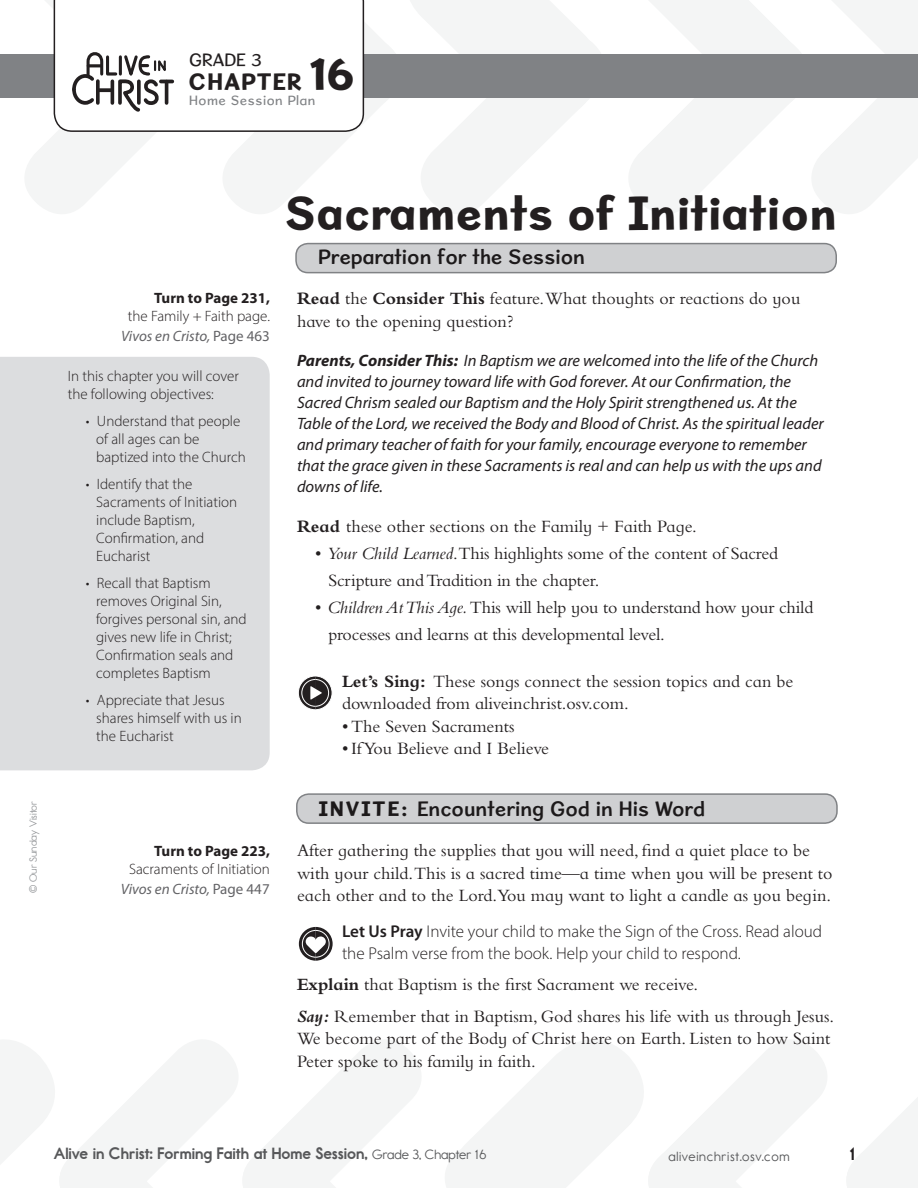
<style>
.page{position:relative;width:918px;height:1188px;background:#fff}
.page>*{position:absolute;margin:0;border:0;box-sizing:border-box;transform-origin:0 0}
.A-head{font:48px "Sweater School Xb";color:#231f20}
.Chapter_Title{font:24px "Sweater School Xb";letter-spacing:.03em;color:#231f20}
.Head_Bar_Runin{font:21px "Sweater School Sb";color:#231f20}
.Head_Bar_Opener{font:21px "Sweater School Sb";color:#231f20}
.Basel_Text_After_Bar{font:18px/22.5px "Bembo Infant MT Std";color:#231f20}
.Basel_Text_Small_Spa{font:18px/22.5px "Bembo Infant MT Std";color:#231f20}
.Bullet_List{font:18px/27px "Bembo Infant MT Std";letter-spacing:-.01em;color:#231f20}
.Feature_Text_Runin{font:18px/22.5px "Bembo Infant MT Std";color:#231f20}
.Feature_Bullet_List{font:18px "Bembo Infant MT Std";color:#231f20}
.Chapter_Grade{font:18px "Sweater School Rg";color:#231f20}
.Folio{font:18px "Report School Hv";color:#231f20}
.Pray_Feature{font:300 17.1px/21.3px "Myriad Pro";color:#231f20}
.Consider_this_Text{font:italic 16.5px/21px "Myriad Pro";color:#231f20}
.Folio_Left{font:16.5px "Report School Hv";color:#57585a}
.Chapter_Box_BL{font:300 15px/18px "Myriad Pro";color:#231f20}
.Chapter_BoxText{font:300 15px/18px "Myriad Pro";color:#231f20}
.t1{font:italic 15px "Myriad Pro";color:#636366}
.SideBar_Reg{font:300 15px "Myriad Pro";color:#231f20}
.Sidebar_Bold{font:700 15px "Myriad Pro";color:#231f20}
.Folio_Web{font:13.5px "Report School Rg";letter-spacing:.05em;color:#57585a}
.Home_Session{font:13.5px "Sweater School Rg";letter-spacing:.04em;color:#808285}
.Copyright{font:10.5px "Report School Rg";color:#97999c}
.s1{font-size:48px}
.s2{font-style:normal}
.s3{font-weight:700}
.s4{font-style:italic}
.s5{font-family:"Sweater School Xb"}
.s6{font-weight:600}
.s7{font-weight:700;font-style:italic}
.s8{font-family:"Report School Rg";font-size:13.5px}
</style>
<div class="page">
<svg style="left:445px;top:1040px;width:473px;height:148px"></svg>
<svg style="left:0;top:1040px;width:421px;height:148px"></svg>
<svg style="left:629px;top:0;width:289px;height:214px"></svg>
<div style="left:0;top:357px;width:270px;height:413px;background:#dcdddf"></div>
<div style="left:0;top:54px;width:918px;height:44px;background:#808285"></div>
<svg style="left:25px;top:0;width:576px;height:214px"></svg>
<svg style="left:298px;top:676px;width:34px;height:34px"></svg>
<svg style="left:299px;top:927px;width:34px;height:34px"></svg>
<div style="left:297px;top:794px;width:540px;height:29px;background:#cfd0d2;border-radius:12px"></div>
<div style="left:296px;top:793px;width:542px;height:31px;border:2px solid #808285;border-radius:12px"></div>
<div style="left:296px;top:244px;width:540px;height:29px;background:#cfd0d2;border-radius:12px"></div>
<div style="left:296px;top:243px;width:541px;height:30px;border:2px solid #808285;border-radius:12px"></div>
<p class="Chapter_Grade" style="left:189px;top:49px;width:74px">GRADE 3</p>
<p class="Chapter_Title" style="left:189px;top:66px;width:168px">CHAPTER <span class="s1">16</span></p>
<p class="Home_Session" style="left:189px;top:92px;width:128px">Home Session Plan</p>
<p class="Copyright" style="left:27px;top:893px;width:93px;rotate:-90deg">© Our Sunday Visitor</p>
<p class="Sidebar_Bold" style="left:154px;top:289px;width:117px">Turn to Page 231,</p>
<p class="SideBar_Reg" style="left:128px;top:307px;width:144px">the Family + Faith page.</p>
<p class="t1" style="left:121px;top:327px;width:150px">Vivos en Cristo, <span class="s2">Page 463</span></p>
<p class="Chapter_BoxText" style="left:68px;top:367px;width:173px">In this chapter you will cover the following objectives:</p>
<p class="Chapter_Box_BL" style="left:96px;top:412px;width:151px;text-indent:-10px">• Understand that people of all ages can be baptized into the Church</p>
<p class="Chapter_Box_BL" style="left:96px;top:475px;width:142px;text-indent:-10px">• Identify that the<br>Sacraments of Initiation include Baptism,<br>Confirmation, and<br>Eucharist</p>
<p class="Chapter_Box_BL" style="left:96px;top:574px;width:152px;text-indent:-10px">• Recall that Baptism removes Original Sin, forgives personal sin, and gives new life in Christ;<br>Confirmation seals and completes Baptism</p>
<p class="Chapter_Box_BL" style="left:96px;top:691px;width:147px;text-indent:-10px">• Appreciate that Jesus shares himself with us in the Eucharist</p>
<p class="A-head" style="left:285px;top:183px;width:554px">Sacraments of Initiation</p>
<p class="Head_Bar_Opener" style="left:318px;top:244px;width:269px">Preparation for the Session</p>
<p class="Basel_Text_After_Bar" style="left:297px;top:287px;width:505px"><span class="s3">Read</span> the <span class="s3">Consider This</span> feature.What thoughts or reactions do you have to the opening question?</p>
<p class="Consider_this_Text" style="left:297px;top:350px;width:528px"><span class="s3">Parents, Consider This:</span> In Baptism we are welcomed into the life of the Church and invited to journey toward life with God forever. At our Confirmation, the Sacred Chrism sealed our Baptism and the Holy Spirit strengthened us. At the Table of the Lord, we received the Body and Blood of Christ. As the spiritual leader and primary teacher of faith for your family, encourage everyone to remember that the grace given in these Sacraments is real and can help us with the ups and downs of life.</p>
<p class="Basel_Text_After_Bar" style="left:297px;top:515px;width:401px"><span class="s3">Read</span> these other sections on the Family + Faith Page.</p>
<p class="Bullet_List" style="left:328px;top:540px;width:451px;text-indent:-14px">• <span class="s4">Your Child Learned</span>.This highlights some of the content of Sacred<br>Scripture and Tradition in the chapter.</p>
<p class="Bullet_List" style="left:328px;top:594px;width:486px;text-indent:-14px">• <span class="s4">Children At This Age.</span> This will help you to understand how your child processes and learns at this developmental level.</p>
<p class="Feature_Text_Runin" style="left:342px;top:670px;width:453px"><span class="s3">Let’s Sing:</span> These songs connect the session topics and can be downloaded from aliveinchrist.osv.com.</p>
<p class="Feature_Bullet_List" style="left:342px;top:716px;width:174px">• The Seven Sacraments</p>
<p class="Feature_Bullet_List" style="left:342px;top:738px;width:209px">• IfYou Believe and I Believe</p>
<p class="Sidebar_Bold" style="left:154px;top:841px;width:117px">Turn to Page 223,</p>
<p class="SideBar_Reg" style="left:129px;top:860px;width:142px">Sacraments of Initiation</p>
<p class="t1" style="left:121px;top:880px;width:150px">Vivos en Cristo, <span class="s2">Page 447</span></p>
<p class="Head_Bar_Runin" style="left:319px;top:795px;width:388px"><span class="s5">INVITE:</span> Encountering God in His Word</p>
<p class="Basel_Text_After_Bar" style="left:297px;top:839px;width:537px">After gathering the supplies that you will need, find a quiet place to be with your child.This is a sacred time—a time when you will be present to each other and to the Lord.You may want to light a candle as you begin.</p>
<p class="Pray_Feature" style="left:342px;top:921px;width:482px"><span class="s6">Let Us Pray</span> Invite your child to make the Sign of the Cross. Read aloud the Psalm verse from the book. Help your child to respond.</p>
<p class="Basel_Text_Small_Spa" style="left:297px;top:973px;width:403px"><span class="s3">Explain</span> that Baptism is the first Sacrament we receive.</p>
<p class="Basel_Text_Small_Spa" style="left:297px;top:1005px;width:539px"><span class="s7">Say:</span> Remember that in Baptism, God shares his life with us through Jesus.<br>We become part of the Body of Christ here on Earth. Listen to how Saint<br>Peter spoke to his family in faith.</p>
<p class="Folio_Left" style="left:54px;top:1143px;width:434px">Alive in Christ: Forming Faith at Home Session, <span class="s8">Grade 3, Chapter 16</span></p>
<p class="Folio_Web" style="left:669px;top:1149px;width:123px">aliveinchrist.osv.com</p>
<p class="Folio" style="left:850px;top:1143px;width:6px">1</p>
</div>
